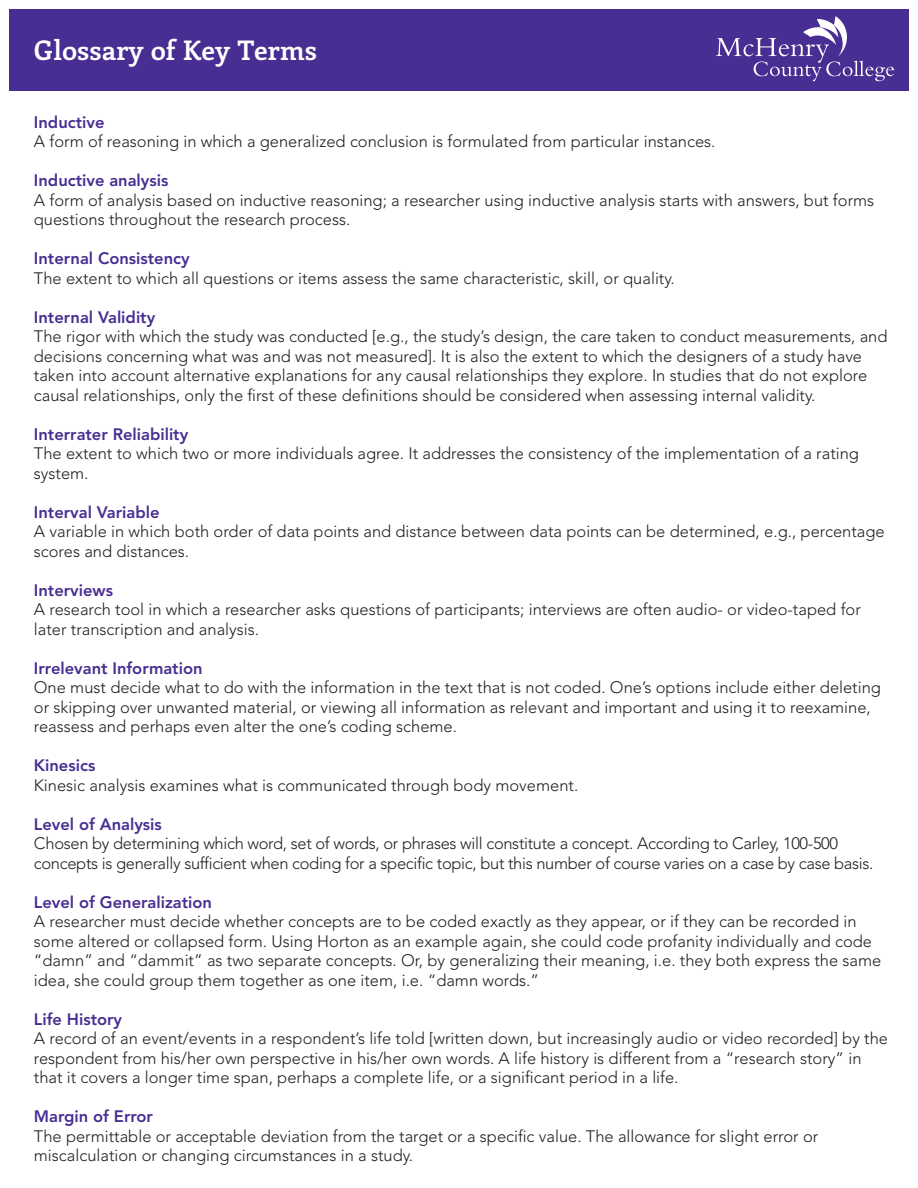
<style>
.page{position:relative;width:918px;height:1188px;background:#fff}
.page>*{position:absolute;margin:0;border:0;box-sizing:border-box;transform-origin:0 0}
.t1{font:700 27px "Enriqueta";color:#fff}
.t2{font:300 16.5px/19.5px "Avenir LT Std";color:#231f20}
.t3{font:300 16.5px/19.5px "Avenir LT Std";letter-spacing:-.02em;color:#231f20}
.t4{font:800 16.5px "Avenir LT Std";color:#482e92}
</style>
<div class="page">
<div style="left:9px;top:9px;width:900px;height:82px;background:#482e92"></div>
<svg style="left:716px;top:16px;width:178px;height:65px"></svg>
<p class="t1" style="left:34px;top:31px;width:285px">Glossary of Key Terms</p>
<p class="t4" style="left:34px;top:112px;width:72px">Inductive</p>
<p class="t2" style="left:34px;top:132px;width:683px">A form of reasoning in which a generalized conclusion is formulated from particular instances.</p>
<p class="t4" style="left:34px;top:171px;width:136px">Inductive analysis</p>
<p class="t2" style="left:34px;top:191px;width:842px">A form of analysis based on inductive reasoning; a researcher using inductive analysis starts with answers, but forms questions throughout the research process.</p>
<p class="t4" style="left:34px;top:249px;width:157px">Internal Consistency</p>
<p class="t2" style="left:34px;top:269px;width:642px">The extent to which all questions or items assess the same characteristic, skill, or quality.</p>
<p class="t4" style="left:34px;top:307px;width:123px">Internal Validity</p>
<p class="t2" style="left:34px;top:327px;width:855px">The rigor with which the study was conducted [e.g., the study’s design, the care taken to conduct measurements, and decisions concerning what was and was not measured]. It is also the extent to which the designers of a study have taken into account alternative explanations for any causal relationships they explore. In studies that do not explore causal relationships, only the first of these definitions should be considered when assessing internal validity.</p>
<p class="t4" style="left:34px;top:424px;width:156px">Interrater Reliability</p>
<p class="t2" style="left:34px;top:444px;width:827px">The extent to which two or more individuals agree. It addresses the consistency of the implementation of a rating system.</p>
<p class="t4" style="left:34px;top:502px;width:127px">Interval Variable</p>
<p class="t2" style="left:34px;top:522px;width:852px">A variable in which both order of data points and distance between data points can be determined, e.g., percentage scores and distances.</p>
<p class="t4" style="left:34px;top:580px;width:81px">Interviews</p>
<p class="t2" style="left:34px;top:600px;width:828px">A research tool in which a researcher asks questions of participants; interviews are often audio- or video-taped for later transcription and analysis.</p>
<p class="t4" style="left:34px;top:658px;width:170px">Irrelevant Information</p>
<p class="t2" style="left:34px;top:678px;width:849px">One must decide what to do with the information in the text that is not coded. One’s options include either deleting or skipping over unwanted material, or viewing all information as relevant and important and using it to reexamine, reassess and perhaps even alter the one’s coding scheme.</p>
<p class="t4" style="left:34px;top:756px;width:63px">Kinesics</p>
<p class="t2" style="left:34px;top:776px;width:546px">Kinesic analysis examines what is communicated through body movement.</p>
<p class="t4" style="left:34px;top:814px;width:130px">Level of Analysis</p>
<p class="t3" style="left:34px;top:834px;width:841px">Chosen by determining which word, set of words, or phrases will constitute a concept. According to Carley, 100-500 concepts is generally sufficient when coding for a specific topic, but this number of course varies on a case by case basis.</p>
<p class="t4" style="left:34px;top:892px;width:180px">Level of Generalization</p>
<p class="t2" style="left:34px;top:912px;width:849px">A researcher must decide whether concepts are to be coded exactly as they appear, or if they can be recorded in some altered or collapsed form. Using Horton as an example again, she could code profanity individually and code “damn” and “dammit” as two separate concepts. Or, by generalizing their meaning, i.e. they both express the same idea, she could group them together as one item, i.e. “damn words.”</p>
<p class="t4" style="left:34px;top:1009px;width:90px">Life History</p>
<p class="t2" style="left:34px;top:1029px;width:856px">A record of an event/events in a respondent’s life told [written down, but increasingly audio or video recorded] by the respondent from his/her own perspective in his/her own words. A life history is different from a “research story” in that it covers a longer time span, perhaps a complete life, or a significant period in a life.</p>
<p class="t4" style="left:34px;top:1107px;width:121px">Margin of Error</p>
<p class="t2" style="left:34px;top:1127px;width:786px">The permittable or acceptable deviation from the target or a specific value. The allowance for slight error or miscalculation or changing circumstances in a study.</p>
</div>
